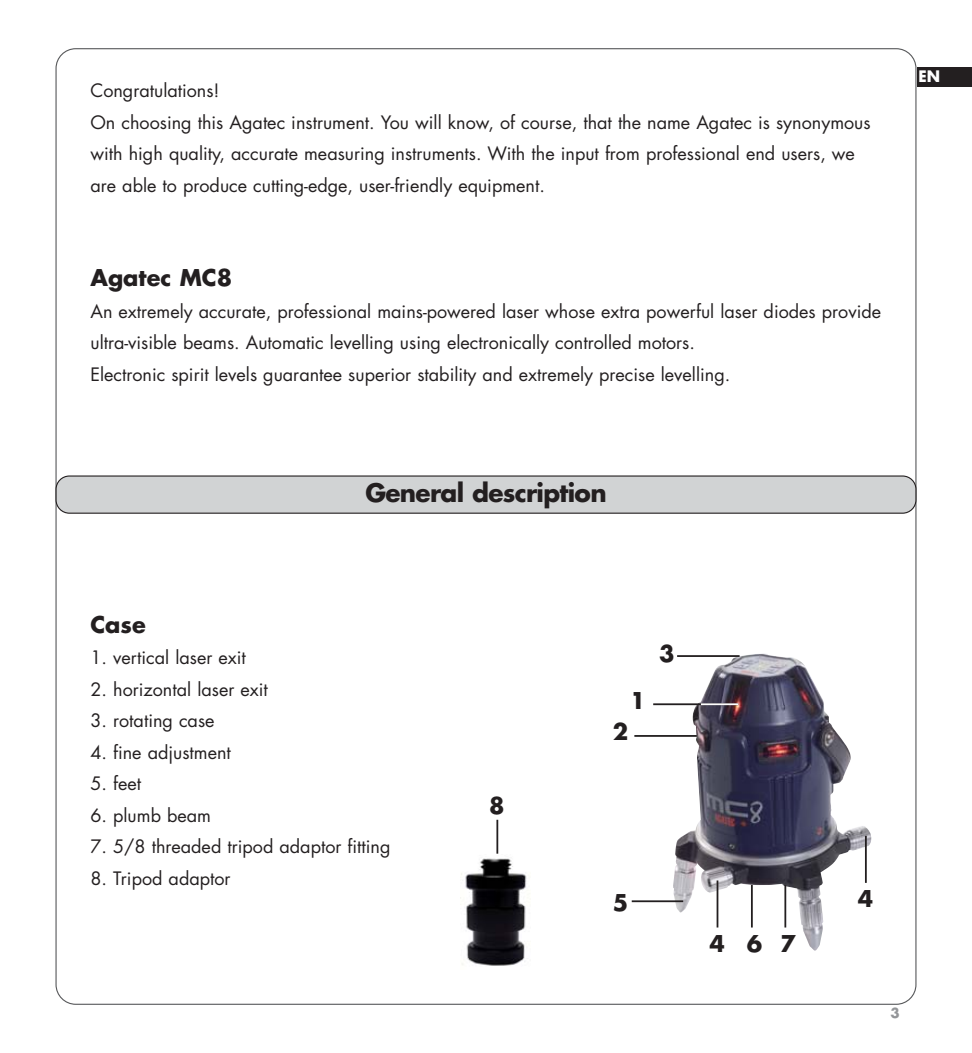
<style>
.page{position:relative;width:972px;height:1053px;background:#fff}
.page>*{position:absolute;margin:0;border:0;box-sizing:border-box;transform-origin:0 0}
.t1{font:700 24.75px "Futura";letter-spacing:-.03em;color:#231f20}
.t2{font:700 22.5px "Futura";color:#231f20}
.t3{font:18px/31.5px "Futura";color:#231f20}
.t4{font:700 15.53px "Futura";color:#fff}
.t5{font:700 13.5px "Futura";color:#939598}
</style>
<div class="page">
<div style="left:917px;top:67px;width:55px;height:19px;background:#231f20"></div>
<div style="left:56px;top:476px;width:860px;height:37px;background:#d1d3d4;border-radius:13px"></div>
<div style="left:55px;top:475px;width:862px;height:39px;border:2px solid #231f20;border-radius:14px"></div>
<img style="left:693px;top:654px;width:179px;height:297px">
<hr style="left:653px;top:703px;width:85px;height:2px;background:#231f20">
<hr style="left:701px;top:703px;width:37px;height:2px;background:#fff">
<hr style="left:634px;top:735px;width:63px;height:2px;background:#231f20">
<hr style="left:677px;top:655px;width:63px;height:2px;background:#231f20">
<hr style="left:632px;top:900px;width:51px;height:2px;background:#231f20">
<hr style="left:865px;top:836px;width:2px;height:47px;background:#231f20">
<hr style="left:717px;top:880px;width:1px;height:48px;background:#231f20">
<hr style="left:751px;top:885px;width:2px;height:43px;background:#231f20">
<hr style="left:784px;top:885px;width:2px;height:43px;background:#231f20">
<img style="left:461px;top:858px;width:66px;height:108px">
<hr style="left:496px;top:820px;width:2px;height:34px;background:#231f20">
<p class="t3" style="left:90px;top:76px;width:782px">Congratulations!<br>On choosing this Agatec instrument. You will know, of course, that the name Agatec is synonymous with high quality, accurate measuring instruments. With the input from professional end users, we are able to produce cutting-edge, user-friendly equipment.</p>
<p class="t2" style="left:90px;top:268px;width:143px">Agatec MC8</p>
<p class="t3" style="left:90px;top:297px;width:792px">An extremely accurate, professional mains-powered laser whose extra powerful laser diodes provide ultra-visible beams. Automatic levelling using electronically controlled motors.<br>Electronic spirit levels guarantee superior stability and extremely precise levelling.</p>
<h1 class="t1" style="left:365px;top:482px;width:243px">General description</h1>
<p class="t4" style="left:919px;top:69px;width:23px">EN</p>
<p class="t2" style="left:90px;top:614px;width:57px">Case</p>
<p class="t3" style="left:90px;top:643px;width:157px">1. vertical laser exit</p>
<p class="t3" style="left:90px;top:675px;width:179px">2. horizontal laser exit</p>
<p class="t3" style="left:90px;top:706px;width:126px">3. rotating case</p>
<p class="t3" style="left:90px;top:738px;width:142px">4. fine adjustment</p>
<p class="t3" style="left:90px;top:769px;width:52px">5. feet</p>
<p class="t3" style="left:90px;top:801px;width:122px">6. plumb beam</p>
<p class="t3" style="left:90px;top:832px;width:302px">7. 5/8 threaded tripod adaptor fitting</p>
<p class="t3" style="left:90px;top:864px;width:142px">8. Tripod adaptor</p>
<p class="t2" style="left:489px;top:795px;width:17px">8</p>
<p class="t2" style="left:630px;top:690px;width:17px">1</p>
<p class="t2" style="left:613px;top:722px;width:17px">2</p>
<p class="t2" style="left:659px;top:644px;width:17px">3</p>
<p class="t2" style="left:613px;top:892px;width:17px">5</p>
<p class="t2" style="left:858px;top:888px;width:17px">4</p>
<p class="t2" style="left:709px;top:933px;width:88px">467</p>
<p class="t5" style="left:891px;top:1007px;width:11px">3</p>
</div>
